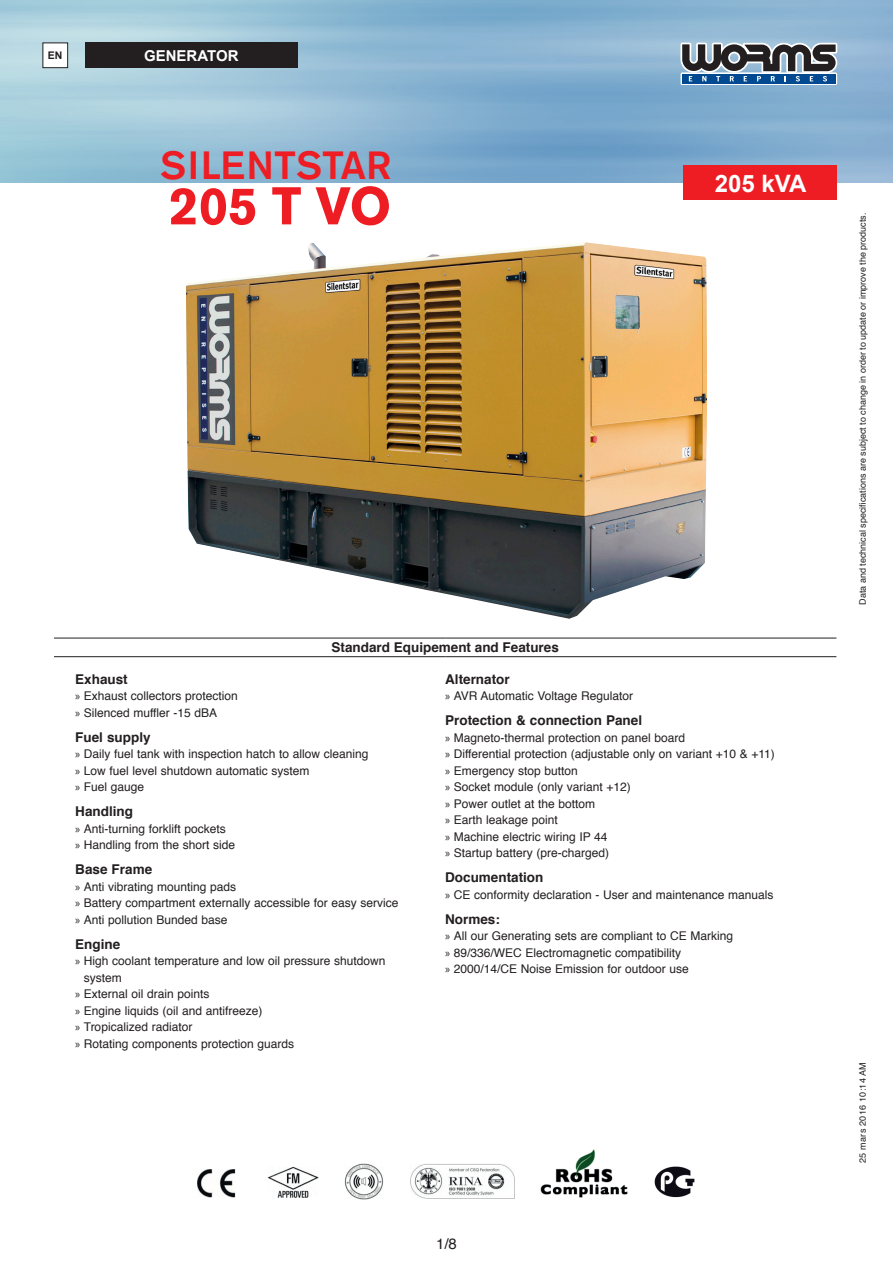
<style>
.page{position:relative;width:893px;height:1263px;background:#fff}
.page>*{position:absolute;margin:0;border:0;box-sizing:border-box;transform-origin:0 0}
.t1{font:700 52.5px "Akzidenz Grotesk BE";color:#ee1d23}
.t2{font:500 39px "Akzidenz Grotesk BE";color:#ee1d23}
.t3{font:700 24px "Arial";color:#fff}
.t4{font:700 15px "Arial";color:#fff}
.t5{font:15px "Helvetica";color:#231f20}
.t6{font:700 13.5px "Helvetica";color:#231f20}
.t7{font:12px/16.5px "Helvetica";color:#231f20}
.t8{font:700 10.5px "Arial";color:#231f20}
.t9{font:9px "Helvetica";color:#231f20}
.t10{font:9px "Helvetica";letter-spacing:.03em;color:#231f20}
.s1{font-family:"Myriad Pro"}
</style>
<div class="page">
<img style="left:0;top:0;width:893px;height:182px">
<svg style="left:680px;top:43px;width:157px;height:41px;background:#5f7285"></svg>
<div style="left:85px;top:43px;width:213px;height:25px;background:#231f20"></div>
<div style="left:43px;top:43px;width:25px;height:25px;background:#fff"></div>
<div style="left:43px;top:43px;width:25px;height:25px;border:1px solid #231f20"></div>
<img style="left:197px;top:1149px;width:498px;height:51px">
<hr style="left:54px;top:638px;width:391px;height:1px;background:#231f20">
<hr style="left:445px;top:638px;width:391px;height:1px;background:#231f20">
<hr style="left:54px;top:656px;width:391px;height:1px;background:#231f20">
<hr style="left:445px;top:656px;width:391px;height:1px;background:#231f20">
<div style="left:684px;top:166px;width:153px;height:34px;background:#ee1d23"></div>
<img style="left:186px;top:242px;width:521px;height:377px">
<p class="t8" style="left:48px;top:48px;width:16px">EN</p>
<p class="t4" style="left:144px;top:45px;width:96px">GENERATOR</p>
<h2 class="t2" style="left:160px;top:141px;width:232px">SILENTSTAR</h2>
<h1 class="t1" style="left:169px;top:176px;width:224px">205 T VO</h1>
<h3 class="t3" style="left:715px;top:167px;width:93px">205 kVA</h3>
<p class="t6" style="left:332px;top:637px;width:229px">Standard Equipement and Features</p>
<p class="t6" style="left:75px;top:668px;width:54px">Exhaust</p>
<p class="t7" style="left:75px;top:688px;width:164px"><span class="s1">»</span> Exhaust collectors protection <span class="s1">»</span> Silenced muffler -15 dBA</p>
<p class="t6" style="left:75px;top:726px;width:77px">Fuel supply</p>
<p class="t7" style="left:75px;top:746px;width:295px"><span class="s1">»</span> Daily fuel tank with inspection hatch to allow cleaning <span class="s1">»</span> Low fuel level shutdown automatic system<br><span class="s1">»</span> Fuel gauge</p>
<p class="t6" style="left:75px;top:801px;width:59px">Handling</p>
<p class="t7" style="left:75px;top:821px;width:161px"><span class="s1">»</span> Anti-turning forklift pockets<br><span class="s1">»</span> Handling from the short side</p>
<p class="t6" style="left:75px;top:859px;width:78px">Base Frame</p>
<p class="t7" style="left:75px;top:879px;width:325px"><span class="s1">»</span> Anti vibrating mounting pads<br><span class="s1">»</span> Battery compartment externally accessible for easy service <span class="s1">»</span> Anti pollution Bunded base</p>
<p class="t6" style="left:75px;top:933px;width:47px">Engine</p>
<p class="t7" style="left:75px;top:953px;width:312px"><span class="s1">»</span> High coolant temperature and low oil pressure shutdown</p>
<p class="t7" style="left:84px;top:970px;width:40px">system</p>
<p class="t7" style="left:75px;top:986px;width:136px"><span class="s1">»</span> External oil drain points</p>
<p class="t7" style="left:75px;top:1003px;width:189px"><span class="s1">»</span> Engine liquids (oil and antifreeze)</p>
<p class="t7" style="left:75px;top:1019px;width:119px"><span class="s1">»</span> Tropicalized radiator</p>
<p class="t7" style="left:75px;top:1036px;width:220px"><span class="s1">»</span> Rotating components protection guards</p>
<p class="t6" style="left:445px;top:668px;width:66px">Alternator</p>
<p class="t7" style="left:445px;top:688px;width:190px"><span class="s1">»</span> AVR Automatic Voltage Regulator</p>
<p class="t6" style="left:445px;top:710px;width:198px">Protection &amp; connection Panel</p>
<p class="t7" style="left:445px;top:730px;width:331px"><span class="s1">»</span> Magneto-thermal protection on panel board<br><span class="s1">»</span> Differential protection (adjustable only on variant +10 &amp; +11) <span class="s1">»</span> Emergency stop button<br><span class="s1">»</span> Socket module (only variant +12)<br><span class="s1">»</span> Power outlet at the bottom<br><span class="s1">»</span> Earth leakage point<br><span class="s1">»</span> Machine electric wiring IP 44<br><span class="s1">»</span> Startup battery (pre-charged)</p>
<p class="t6" style="left:445px;top:867px;width:100px">Documentation</p>
<p class="t7" style="left:445px;top:887px;width:330px"><span class="s1">»</span> CE conformity declaration - User and maintenance manuals</p>
<p class="t6" style="left:445px;top:908px;width:56px">Normes:</p>
<p class="t7" style="left:445px;top:928px;width:289px"><span class="s1">»</span> All our Generating sets are compliant to CE Marking <span class="s1">»</span> 89/336/WEC Electromagnetic compatibility<br><span class="s1">»</span> 2000/14/CE Noise Emission for outdoor use</p>
<p class="t5" style="left:436px;top:1232px;width:22px">1/8</p>
<p class="t9" style="left:856px;top:605px;width:394px;rotate:-90deg">Data and technical specifications are subject to change in order to update or improve the products.</p>
<p class="t10" style="left:856px;top:1163px;width:102px;rotate:-90deg">25 mars 2016 10:14 AM</p>
</div>
